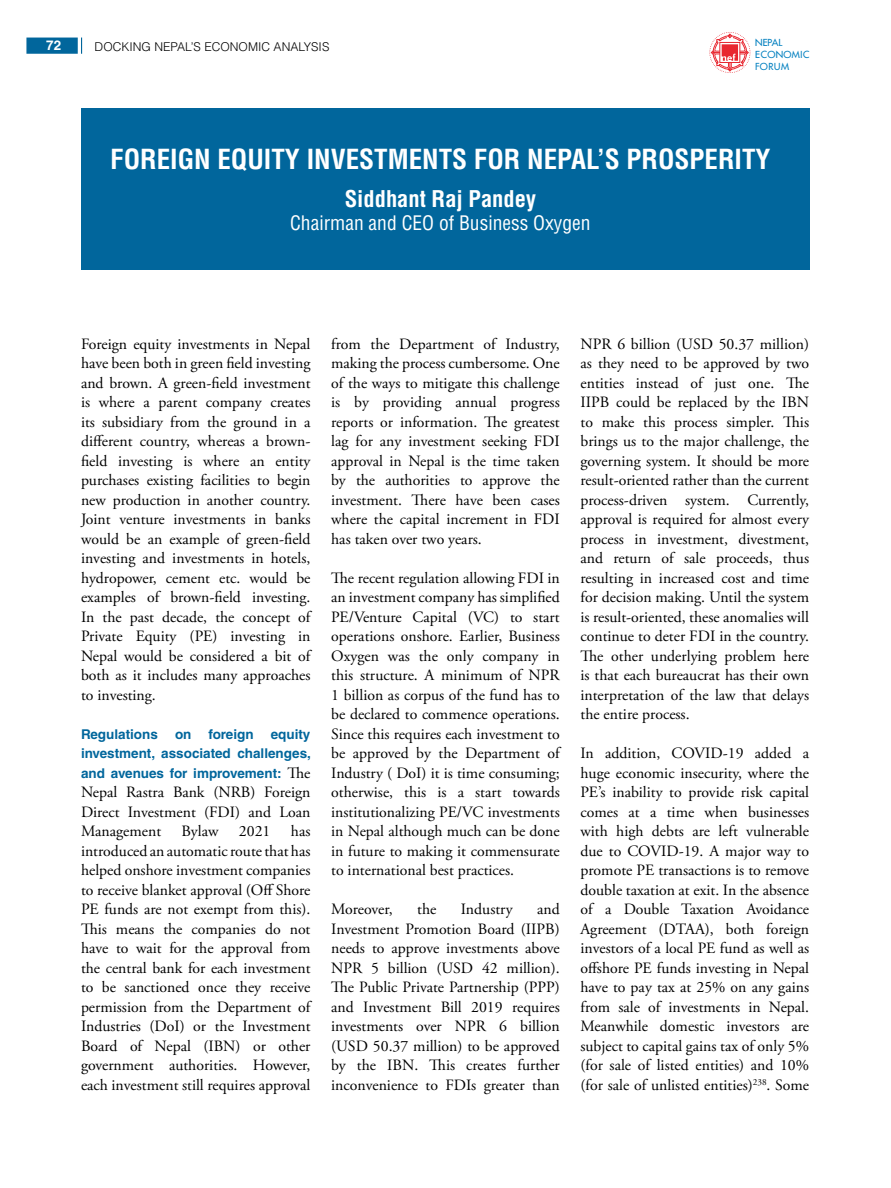
<style>
.page{position:relative;width:891px;height:1188px;background:#fff}
.page>*{position:absolute;margin:0;border:0;box-sizing:border-box;transform-origin:0 0}
.t1{font:700 condensed 27px "Helvetica LT Std";color:#fff}
.t2{font:700 condensed 22.5px "Helvetica LT Std";color:#fff}
.t3{font:condensed 19.5px "Helvetica LT Std";color:#fff}
.t4{font:15.75px/19.5px "Adobe Garamond Pro";color:#000;text-align:justify}
.t5{font:700 13.5px/19.5px "Helvetica LT Std";color:#01669c;text-align:justify}
.t6{font:700 13.5px "Helvetica LT Std";color:#fff}
.t7{font:300 12.15px "Helvetica LT Std";color:#000}
.t8{font:100 11.85px/11.9px "Futura";letter-spacing:.025em;color:#0581c0}
.s1{font-family:"Adobe Garamond Pro";font-weight:400;font-size:15.75px;color:#000}
</style>
<div class="page">
<div style="left:26px;top:38px;width:52px;height:16px;background:#01669c;border:2px solid #01669c"></div>
<svg style="left:81px;top:38px;width:1px;height:16px"></svg>
<svg style="left:709px;top:32px;width:42px;height:41px"></svg>
<div style="left:81px;top:108px;width:729px;height:162px;background:#01669c"></div>
<p class="t6" style="left:46px;top:37px;width:17px">72</p>
<p class="t7" style="left:95px;top:39px;width:236px">DOCKING NEPAL’S ECONOMIC ANALYSIS</p>
<p class="t8" style="left:755px;top:37px;width:56px">NEPAL<br>ECONOMIC<br>FORUM</p>
<h1 class="t1" style="left:110px;top:143px;width:662px">FOREIGN EQUITY INVESTMENTS FOR NEPAL’S PROSPERITY</h1>
<h2 class="t2" style="left:345px;top:185px;width:193px">Siddhant Raj Pandey</h2>
<p class="t3" style="left:290px;top:211px;width:302px">Chairman and CEO of Business Oxygen</p>
<p class="t4" style="left:81px;top:335px;width:231px">Foreign equity investments in Nepal have been both in green field investing and brown. A green-field investment is where a parent company creates its subsidiary from the ground in a different country, whereas a brown&shy;field investing is where an entity purchases existing facilities to begin new production in another country.<br>Joint venture investments in banks would be an example of green-field investing and investments in hotels, hydropower, cement etc. would be examples of brown-field investing.<br>In the past decade, the concept of Private Equity (PE) investing in Nepal would be considered a bit of both as it includes many approaches to investing.</p>
<p class="t5" style="left:81px;top:724px;width:78px">Regulations</p>
<p class="t5" style="left:175px;top:724px;width:18px">on</p>
<p class="t5" style="left:209px;top:724px;width:47px">foreign</p>
<p class="t5" style="left:81px;top:724px;width:232px;text-indent:190px">equity investment, associated challenges, and avenues for improvement: <span class="s1">The</span></p>
<p class="t4" style="left:81px;top:783px;width:231px">Nepal Rastra Bank (NRB) Foreign Direct Investment (FDI) and Loan Management</p>
<p class="t4" style="left:81px;top:822px;width:231px;text-indent:210px">has introduced an automatic route that has helped onshore investment companies to receive blanket approval (Off Shore PE funds are not exempt from this).<br>This means the companies do not have to wait for the approval from the central bank for each investment to be sanctioned once they receive permission from the Department of Industries (DoI) or the Investment Board of Nepal (IBN) or other government authorities. However, each investment still requires approval</p>
<p class="t4" style="left:182px;top:822px;width:38px">Bylaw</p>
<p class="t4" style="left:239px;top:822px;width:33px">2021</p>
<p class="t4" style="left:331px;top:335px;width:230px">from the Department of Industry, making the process cumbersome. One of the ways to mitigate this challenge is by providing annual progress reports or information. The greatest lag for any investment seeking FDI approval in Nepal is the time taken by the authorities to approve the investment. There have been cases where the capital increment in FDI has taken over two years.</p>
<p class="t4" style="left:331px;top:569px;width:230px">The recent regulation allowing FDI in an investment company has simplified PE/Venture Capital (VC) to start operations onshore. Earlier, Business Oxygen was the only company in this structure. A minimum of NPR 1 billion as corpus of the fund has to be declared to commence operations.<br>Since this requires each investment to be approved by the Department of Industry ( DoI) it is time consuming; otherwise, this is a start towards institutionalizing PE/VC investments in Nepal although much can be done in future to making it commensurate to international best practices.</p>
<p class="t4" style="left:331px;top:900px;width:63px">Moreover,</p>
<p class="t4" style="left:417px;top:900px;width:21px">the</p>
<p class="t4" style="left:461px;top:900px;width:53px">Industry</p>
<p class="t4" style="left:331px;top:900px;width:230px;text-indent:206px">and Investment Promotion Board (IIPB) needs to approve investments above NPR 5 billion (USD 42 million).<br>The Public Private Partnership (PPP) and Investment Bill 2019 requires investments over NPR 6 billion (USD 50.37 million) to be approved by the IBN. This creates further inconvenience to FDIs greater than</p>
<p class="t4" style="left:581px;top:335px;width:230px">NPR 6 billion (USD 50.37 million) as they need to be approved by two entities instead of just one. The IIPB could be replaced by the IBN to make this process simpler. This brings us to the major challenge, the governing system. It should be more result-oriented rather than the current process-driven system. Currently, approval is required for almost every process in investment, divestment, and return of sale proceeds, thus resulting in increased cost and time for decision making. Until the system is result-oriented, these anomalies will continue to deter FDI in the country.<br>The other underlying problem here is that each bureaucrat has their own interpretation of the law that delays the entire process.</p>
<p class="t4" style="left:581px;top:744px;width:230px">In addition, COVID-19 added a huge economic insecurity, where the PE’s inability to provide risk capital comes at a time when businesses with high debts are left vulnerable due to COVID-19. A major way to promote PE transactions is to remove double taxation at exit. In the absence of a Double Taxation Avoidance Agreement (DTAA), both foreign investors of a local PE fund as well as offshore PE funds investing in Nepal have to pay tax at 25% on any gains from sale of investments in Nepal.<br>Meanwhile domestic investors are subject to capital gains tax of only 5% (for sale of listed entities) and 10% (for sale of unlisted entities)<sup>238</sup>. Some</p>
</div>
